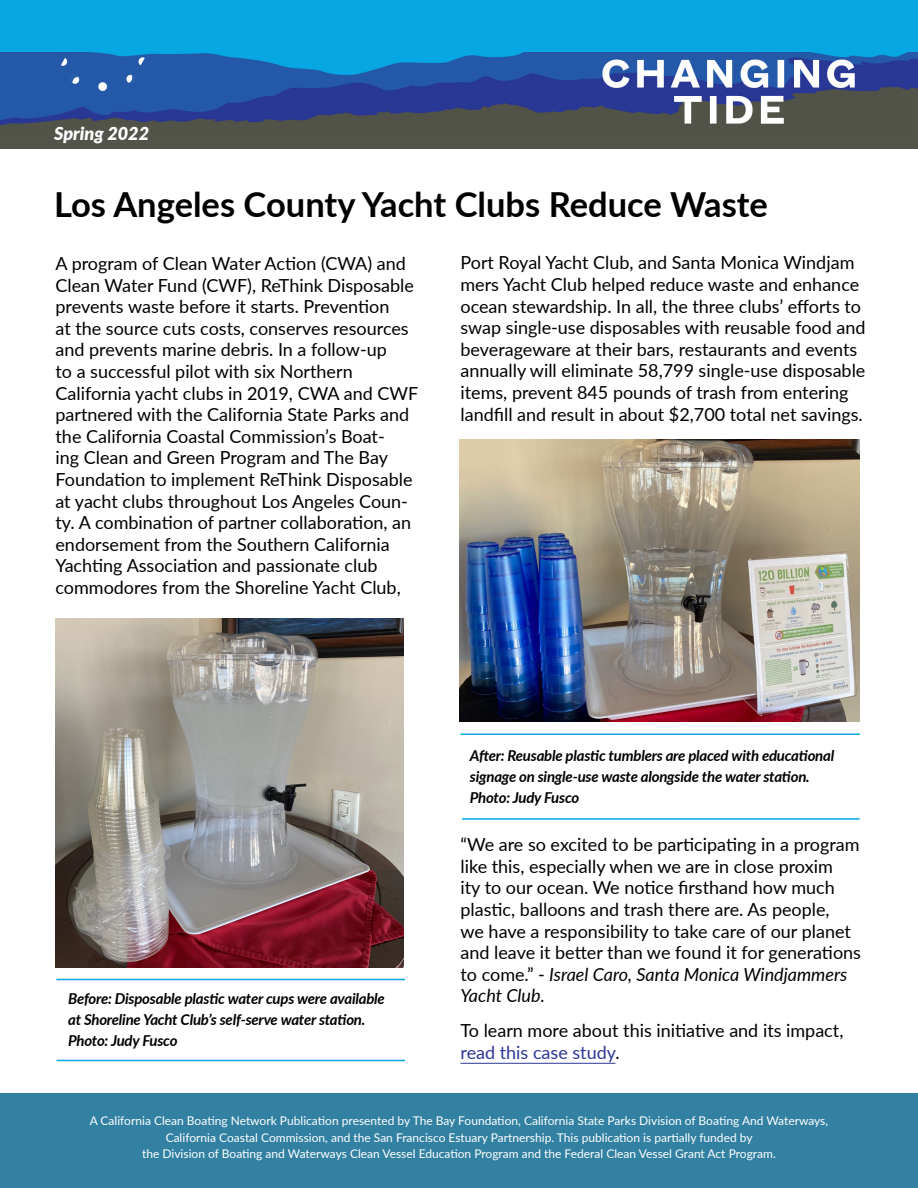
<style>
.page{position:relative;width:918px;height:1188px;background:#fff}
.page>*{position:absolute;margin:0;border:0;box-sizing:border-box;transform-origin:0 0}
.t1{font:700 34.5px "Lato";color:#000}
.t2{font:18px/21.6px "Lato";color:#000}
.t3{font:italic 900 18px "Lato";color:#fff}
.t4{font:italic 700 15px/21px "Lato";letter-spacing:-.015em;color:#000}
.t5{font:12px/16.5px "Lato";color:#fff;text-align:center}
.s1{font-style:italic}
.s2{color:#2b3795}
</style>
<div class="page">
<div style="left:0;top:1094px;width:918px;height:94px;background:#3281a2"></div>
<hr style="left:462px;top:818px;width:398px;height:2px;background:#07a7e3">
<hr style="left:460px;top:734px;width:400px;height:1px;background:#07a7e3">
<hr style="left:57px;top:1060px;width:348px;height:1px;background:#07a7e3">
<hr style="left:56px;top:979px;width:349px;height:1px;background:#07a7e3">
<hr style="left:460px;top:1063px;width:155px;height:1px;background:#2b3795">
<div style="left:0;top:87px;width:918px;height:61px;background:#525349"></div>
<svg style="left:910px;top:51px;width:8px;height:38px"></svg>
<img style="left:0;top:51px;width:910px;height:75px">
<div style="left:0;top:0;width:918px;height:51px;background:#07a7e3"></div>
<img style="left:56px;top:618px;width:348px;height:350px">
<img style="left:459px;top:440px;width:400px;height:282px">
<p class="t3" style="left:54px;top:120px;width:97px">Spring 2022</p>
<h1 class="t1" style="left:54px;top:179px;width:715px">Los Angeles County Yacht Clubs Reduce Waste</h1>
<p class="t2" style="left:55px;top:252px;width:364px">A program of Clean Water Action (CWA) and Clean Water Fund (CWF), ReThink Disposable prevents waste before it starts. Prevention<br>at the source cuts costs, conserves resources and prevents marine debris. In a follow-up<br>to a successful pilot with six Northern California yacht clubs in 2019, CWA and CWF partnered with the California State Parks and the California Coastal Commission’s Boat-<br>ing Clean and Green Program and The Bay Foundation to implement ReThink Disposable at yacht clubs throughout Los Angeles Coun&shy;ty. A combination of partner collaboration, an endorsement from the Southern California Yachting Association and passionate club commodores from the Shoreline Yacht Club,</p>
<p class="t2" style="left:460px;top:251px;width:406px">Port Royal Yacht Club, and Santa Monica Windjam mers Yacht Club helped reduce waste and enhance ocean stewardship. In all, the three clubs’ efforts to swap single-use disposables with reusable food and beverageware at their bars, restaurants and events annually will eliminate 58,799 single-use disposable items, prevent 845 pounds of trash from entering landfill and result in about $2,700 total net savings.</p>
<p class="t4" style="left:68px;top:988px;width:318px">Before: Disposable plastic water cups were available at Shoreline Yacht Club’s self-serve water station.<br>Photo: Judy Fusco</p>
<p class="t4" style="left:470px;top:744px;width:366px">After: Reusable plastic tumblers are placed with educational signage on single-use waste alongside the water station.<br>Photo: Judy Fusco</p>
<p class="t2" style="left:460px;top:833px;width:402px">“We are so excited to be participating in a program like this, especially when we are in close proxim<br>ity to our ocean. We notice firsthand how much plastic, balloons and trash there are. As people,<br>we have a responsibility to take care of our planet and leave it better than we found it for generations to come.” - <span class="s1">Israel Caro, Santa Monica Windjammers Yacht Club.</span></p>
<p class="t2" style="left:460px;top:1019px;width:384px">To learn more about this initiative and its impact, <span class="s2">read this case study</span>.</p>
<p class="t5" style="left:90px;top:1112px;width:740px">A California Clean Boating Network Publication presented by The Bay Foundation, California State Parks Division of Boating And Waterways,<br>California Coastal Commission, and the San Francisco Estuary Partnership. This publication is partially funded by<br>the Division of Boating and Waterways Clean Vessel Education Program and the Federal Clean Vessel Grant Act Program.</p>
</div>
